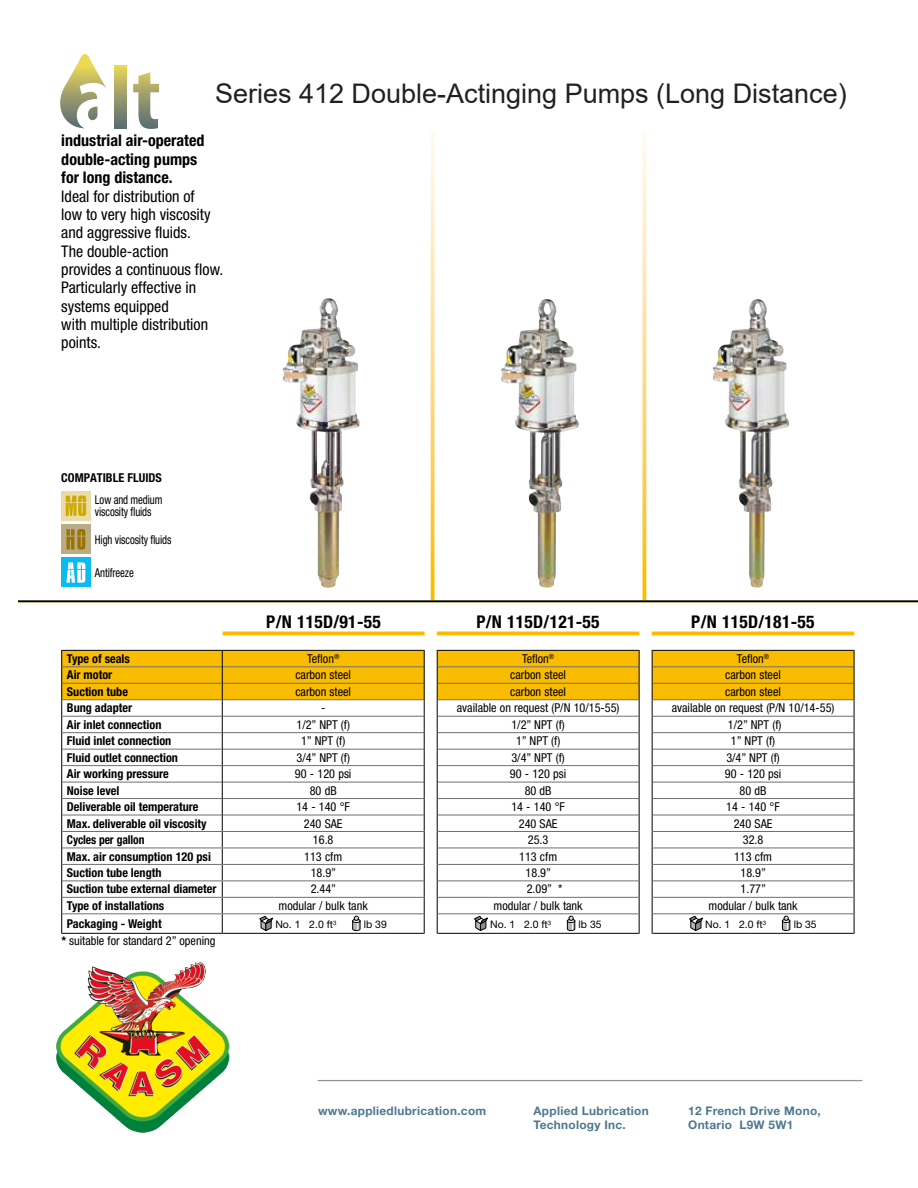
<style>
.page{position:relative;width:918px;height:1188px;background:#fff}
.page>*{position:absolute;margin:0;border:0;box-sizing:border-box;transform-origin:0 0}
.t1{font:27px "Arial";color:#231f20}
.t2{font:700 condensed 17.55px "Helvetica Neue LT Std";letter-spacing:.015em;color:#000}
.t3{font:condensed 16.05px/18.3px "Helvetica Neue LT Std";color:#000}
.t4{font:condensed 12.3px "Helvetica Neue LT Std";color:#000}
.t5{font:700 condensed 12.3px "Helvetica Neue LT Std";color:#000}
.t6{font:condensed 12.3px/12.3px "Helvetica Neue LT Std";color:#000;scale:.88 1}
.t7{font:700 condensed 12.3px "Helvetica Neue";color:#000}
.t8{font:700 condensed 12.3px "Helvetica Neue LT Std";color:#000;scale:.95 1}
.t9{font:700 11.85px/14.2px "Helvetica Neue LT Std";letter-spacing:.025em;color:#4d788f}
.t10{font:10.5px "Helvetica Neue";color:#000}
.s1{font-weight:700}
</style>
<div class="page">
<svg style="left:115px;top:66px;width:11px;height:63px"></svg>
<svg style="left:133px;top:72px;width:26px;height:57px"></svg>
<svg style="left:60px;top:54px;width:47px;height:74px"></svg>
<hr style="left:318px;top:1080px;width:544px;height:1px;background:#939598">
<img style="left:56px;top:1033px;width:174px;height:100px">
<svg style="left:18px;top:602px;width:900px;height:431px"></svg>
<svg style="left:431px;top:133px;width:4px;height:467px;background:#fddf94"></svg>
<hr style="left:223px;top:632px;width:202px;height:3px;background:#fabc00">
<hr style="left:437px;top:632px;width:202px;height:3px;background:#fabc00">
<hr style="left:652px;top:632px;width:202px;height:3px;background:#fabc00">
<hr style="left:18px;top:600px;width:900px;height:2px;background:#000">
<svg style="left:61px;top:650px;width:794px;height:284px"></svg>
<img style="left:283px;top:298px;width:77px;height:290px">
<img style="left:501px;top:299px;width:78px;height:289px">
<img style="left:713px;top:299px;width:76px;height:289px">
<div style="left:61px;top:491px;width:29px;height:29px;background:#ebdba7"></div>
<svg style="left:66px;top:496px;width:20px;height:20px"></svg>
<div style="left:61px;top:525px;width:29px;height:29px;background:#baac86"></div>
<svg style="left:66px;top:529px;width:19px;height:21px"></svg>
<div style="left:61px;top:558px;width:29px;height:29px;background:#0bbbef"></div>
<svg style="left:66px;top:562px;width:19px;height:21px"></svg>
<p class="t1" style="left:215px;top:75px;width:633px">Series 412 Double-Actinging Pumps (Long Distance)</p>
<p class="t3" style="left:61px;top:132px;width:164px"><span class="s1">industrial air-operated double-acting pumps<br>for long distance.<br></span>Ideal for distribution of<br>low to very high viscosity and aggressive fluids.<br>The double-action<br>provides a continuous flow.<br>Particularly effective in systems equipped<br>with multiple distribution points.</p>
<p class="t5" style="left:61px;top:470px;width:102px">COMPATIBLE FLUIDS</p>
<p class="t6" style="left:95px;top:493px;width:78px">Low and medium viscosity fluids</p>
<p class="t6" style="left:95px;top:533px;width:89px">High viscosity fluids</p>
<p class="t6" style="left:95px;top:566px;width:46px">Antifreeze</p>
<p class="t2" style="left:266px;top:611px;width:116px">P/N 115D/91-55</p>
<p class="t2" style="left:476px;top:611px;width:125px">P/N 115D/121-55</p>
<p class="t2" style="left:691px;top:611px;width:125px">P/N 115D/181-55</p>
<p class="t5" style="left:67px;top:651px;width:65px">Type of seals</p>
<p class="t4" style="left:307px;top:651px;width:34px">Teflon<sup>®</sup></p>
<p class="t4" style="left:522px;top:651px;width:34px">Teflon<sup>®</sup></p>
<p class="t4" style="left:737px;top:651px;width:34px">Teflon<sup>®</sup></p>
<p class="t5" style="left:67px;top:668px;width:47px">Air motor</p>
<p class="t4" style="left:295px;top:668px;width:57px">carbon steel</p>
<p class="t4" style="left:510px;top:668px;width:57px">carbon steel</p>
<p class="t4" style="left:725px;top:668px;width:57px">carbon steel</p>
<p class="t5" style="left:67px;top:684px;width:63px">Suction tube</p>
<p class="t4" style="left:295px;top:684px;width:57px">carbon steel</p>
<p class="t4" style="left:510px;top:684px;width:57px">carbon steel</p>
<p class="t4" style="left:725px;top:684px;width:57px">carbon steel</p>
<p class="t5" style="left:67px;top:701px;width:67px">Bung adapter</p>
<p class="t4" style="left:321px;top:701px;width:6px">-</p>
<p class="t4" style="left:457px;top:701px;width:164px">available on request (P/N 10/15-55)</p>
<p class="t4" style="left:672px;top:701px;width:164px">available on request (P/N 10/14-55)</p>
<p class="t5" style="left:67px;top:717px;width:96px">Air inlet connection</p>
<p class="t4" style="left:296px;top:717px;width:55px">1/2” NPT (f)</p>
<p class="t4" style="left:511px;top:717px;width:55px">1/2” NPT (f)</p>
<p class="t4" style="left:728px;top:717px;width:55px">1/2” NPT (f)</p>
<p class="t5" style="left:67px;top:733px;width:106px">Fluid inlet connection</p>
<p class="t4" style="left:301px;top:734px;width:46px">1” NPT (f)</p>
<p class="t4" style="left:516px;top:734px;width:46px">1” NPT (f)</p>
<p class="t4" style="left:731px;top:734px;width:46px">1” NPT (f)</p>
<p class="t5" style="left:67px;top:750px;width:113px">Fluid outlet connection</p>
<p class="t4" style="left:296px;top:750px;width:55px">3/4” NPT (f)</p>
<p class="t4" style="left:511px;top:750px;width:55px">3/4” NPT (f)</p>
<p class="t4" style="left:726px;top:750px;width:55px">3/4” NPT (f)</p>
<p class="t5" style="left:67px;top:766px;width:104px">Air working pressure</p>
<p class="t4" style="left:295px;top:767px;width:58px">90 - 120 psi</p>
<p class="t4" style="left:510px;top:767px;width:58px">90 - 120 psi</p>
<p class="t4" style="left:725px;top:767px;width:58px">90 - 120 psi</p>
<p class="t5" style="left:67px;top:783px;width:54px">Noise level</p>
<p class="t4" style="left:310px;top:783px;width:28px">80 dB</p>
<p class="t4" style="left:525px;top:783px;width:28px">80 dB</p>
<p class="t4" style="left:740px;top:783px;width:28px">80 dB</p>
<p class="t5" style="left:67px;top:799px;width:133px">Deliverable oil temperature</p>
<p class="t4" style="left:296px;top:800px;width:55px">14 - 140 °F</p>
<p class="t4" style="left:511px;top:800px;width:55px">14 - 140 °F</p>
<p class="t4" style="left:726px;top:800px;width:55px">14 - 140 °F</p>
<p class="t5" style="left:67px;top:816px;width:141px">Max. deliverable oil viscosity</p>
<p class="t4" style="left:304px;top:816px;width:40px">240 SAE</p>
<p class="t4" style="left:519px;top:816px;width:40px">240 SAE</p>
<p class="t4" style="left:734px;top:816px;width:40px">240 SAE</p>
<p class="t8" style="left:67px;top:832px;width:83px">Cycles per gallon</p>
<p class="t4" style="left:313px;top:833px;width:22px">16.8</p>
<p class="t4" style="left:528px;top:833px;width:22px">25.3</p>
<p class="t4" style="left:743px;top:833px;width:22px">32.8</p>
<p class="t5" style="left:67px;top:849px;width:146px">Max. air consumption 120 psi</p>
<p class="t4" style="left:304px;top:849px;width:40px">113 cfm</p>
<p class="t4" style="left:519px;top:849px;width:40px">113 cfm</p>
<p class="t4" style="left:734px;top:849px;width:40px">113 cfm</p>
<p class="t5" style="left:67px;top:865px;width:96px">Suction tube length</p>
<p class="t4" style="left:311px;top:866px;width:27px">18.9”</p>
<p class="t4" style="left:526px;top:866px;width:27px">18.9”</p>
<p class="t4" style="left:741px;top:866px;width:27px">18.9”</p>
<p class="t5" style="left:67px;top:882px;width:151px">Suction tube external diameter</p>
<p class="t4" style="left:311px;top:882px;width:27px">2.44”</p>
<p class="t4" style="left:527px;top:882px;width:37px">2.09” *</p>
<p class="t4" style="left:741px;top:882px;width:27px">1.77”</p>
<p class="t5" style="left:67px;top:898px;width:99px">Type of installations</p>
<p class="t4" style="left:279px;top:898px;width:91px">modular / bulk tank</p>
<p class="t4" style="left:494px;top:898px;width:91px">modular / bulk tank</p>
<p class="t4" style="left:709px;top:898px;width:91px">modular / bulk tank</p>
<p class="t7" style="left:67px;top:916px;width:96px">Packaging - Weight</p>
<p class="t10" style="left:275px;top:918px;width:63px">No. 1 2.0 ft<sup>3</sup></p>
<p class="t10" style="left:364px;top:918px;width:25px">lb 39</p>
<p class="t10" style="left:490px;top:918px;width:63px">No. 1 2.0 ft<sup>3</sup></p>
<p class="t10" style="left:579px;top:918px;width:25px">lb 35</p>
<p class="t10" style="left:705px;top:918px;width:63px">No. 1 2.0 ft<sup>3</sup></p>
<p class="t10" style="left:794px;top:918px;width:25px">lb 35</p>
<p class="t4" style="left:61px;top:934px;width:156px"><span class="s1">*</span> suitable for standard 2” opening</p>
<p class="t9" style="left:318px;top:1103px;width:170px">www.appliedlubrication.com</p>
<p class="t9" style="left:688px;top:1103px;width:134px">12 French Drive Mono,<br>Ontario L9W 5W1</p>
<p class="t9" style="left:534px;top:1103px;width:117px">Applied Lubrication<br>Technology Inc.</p>
</div>
